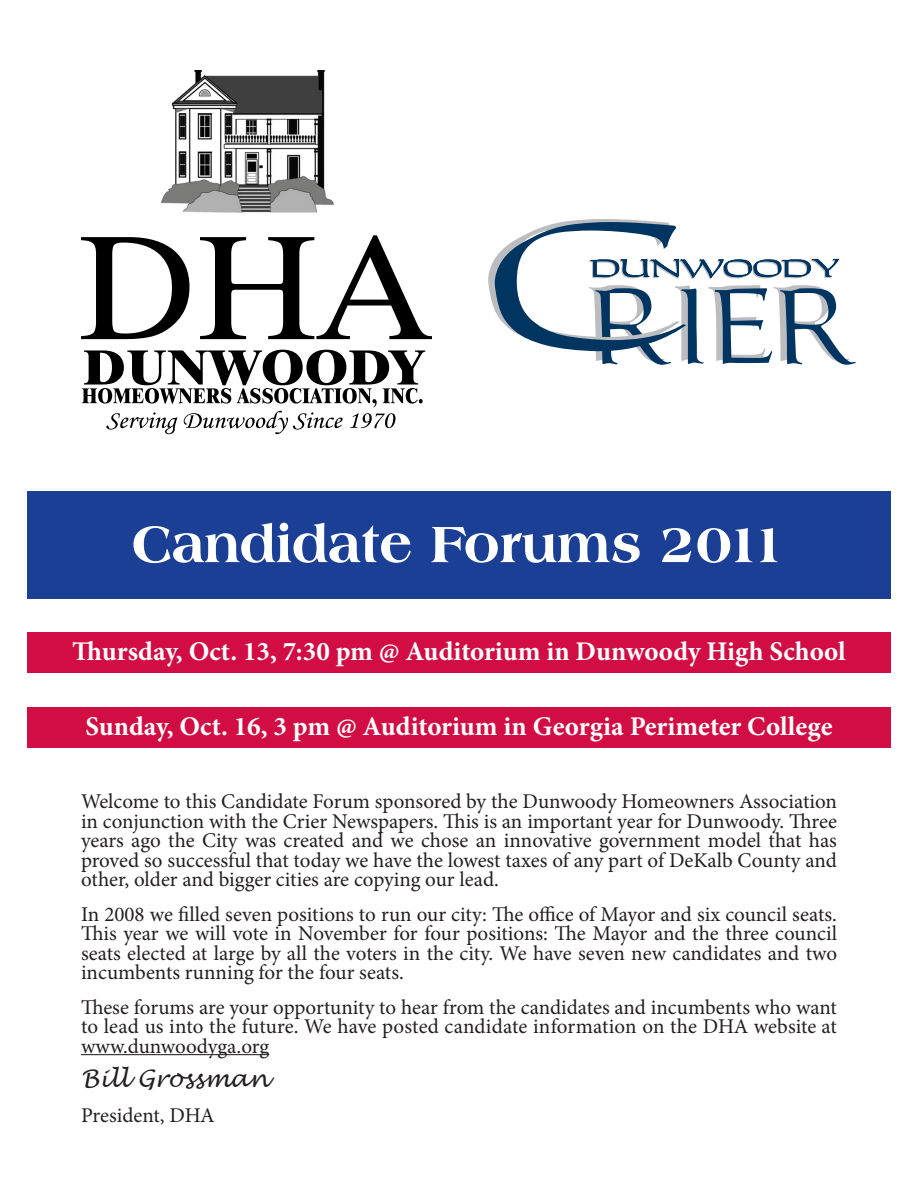
<style>
.page{position:relative;width:918px;height:1188px;background:#fff}
.page>*{position:absolute;margin:0;border:0;box-sizing:border-box;transform-origin:0 0}
.t1{font:800 54px "Americana BT";color:#fff}
.t2{font:700 27px "Minion Pro";color:#fff}
.t3{font:italic 24px "Lucida Handwriting";color:#231f20}
.t4{font:21px/19.5px "Minion Pro";color:#231f20;text-align:justify}
</style>
<div class="page">
<div style="left:27px;top:707px;width:864px;height:40px;background:#d20d44"></div>
<div style="left:27px;top:633px;width:864px;height:40px;background:#d20d44"></div>
<div style="left:27px;top:491px;width:864px;height:108px;background:#1b3f94"></div>
<hr style="left:81px;top:1054px;width:188px;height:1px;background:#231f20">
<svg style="left:82px;top:350px;width:343px;height:84px"></svg>
<svg style="left:81px;top:237px;width:108px;height:102px"></svg>
<svg style="left:200px;top:235px;width:232px;height:104px"></svg>
<img style="left:160px;top:70px;width:174px;height:143px">
<svg style="left:488px;top:219px;width:368px;height:146px"></svg>
<p class="t1" style="left:131px;top:512px;width:657px">Candidate Forums 2011</p>
<p class="t2" style="left:72px;top:633px;width:775px">Thursday, Oct. 13, 7:30 pm @ Auditorium in Dunwoody High School</p>
<p class="t2" style="left:85px;top:707px;width:749px">Sunday, Oct. 16, 3 pm @ Auditorium in Georgia Perimeter College</p>
<p class="t4" style="left:81px;top:792px;width:758px">Welcome to this Candidate Forum sponsored by the Dunwoody Homeowners Association in conjunction with the Crier Newspapers. This is an important year for Dunwoody. Three years ago the City was created and we chose an innovative government model that has proved so successful that today we have the lowest taxes of any part of DeKalb County and other, older and bigger cities are copying our lead.</p>
<p class="t4" style="left:81px;top:904px;width:758px">In 2008 we filled seven positions to run our city: The office of Mayor and six council seats.<br>This year we will vote in November for four positions: The Mayor and the three council seats elected at large by all the voters in the city. We have seven new candidates and two incumbents running for the four seats.</p>
<p class="t4" style="left:81px;top:997px;width:758px">These forums are your opportunity to hear from the candidates and incumbents who want to lead us into the future. We have posted candidate information on the DHA website at www.dunwoodyga.org</p>
<p class="t3" style="left:81px;top:1064px;width:189px">Bill Grossman</p>
<p class="t4" style="left:81px;top:1105px;width:135px">President, DHA</p>
</div>
